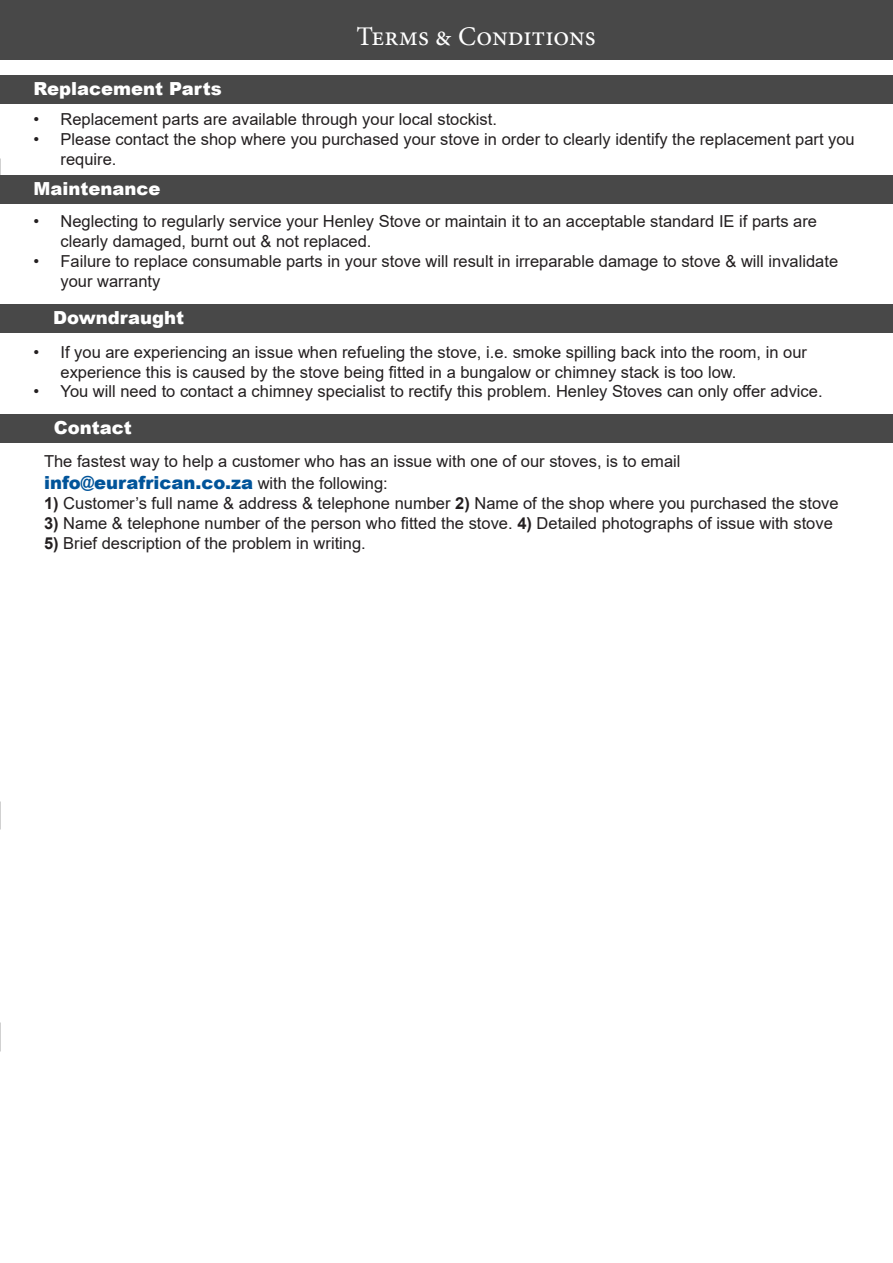
<style>
.page{position:relative;width:893px;height:1263px;background:#fff}
.page>*{position:absolute;margin:0;border:0;box-sizing:border-box;transform-origin:0 0}
.t1{font:27px "Minion Pro";color:#fff}
.t2{font:900 18px "Arial";color:#fff}
.t3{font:900 18px "Arial";color:#01549a}
.t4{font:16.5px/19.8px "Arial";color:#231f20}
.s1{font-weight:400;font-size:16.5px;color:#231f20}
.s2{font-weight:700}
</style>
<div class="page">
<div style="left:0;top:0;width:893px;height:60px;background:#484848"></div>
<div style="left:1px;top:75px;width:892px;height:29px;background:#484848"></div>
<div style="left:0;top:175px;width:893px;height:29px;background:#484848"></div>
<div style="left:0;top:304px;width:893px;height:28px;background:#484848"></div>
<div style="left:1px;top:414px;width:892px;height:28px;background:#484848"></div>
<p class="t1" style="left:356px;top:19px;width:241px">Terms &amp; Conditions</p>
<p class="t2" style="left:34px;top:76px;width:190px">Replacement Parts</p>
<p class="t4" style="left:34px;top:109px;width:465px">• Replacement parts are available through your local stockist.</p>
<p class="t4" style="left:61px;top:129px;width:796px;text-indent:-27px">• Please contact the shop where you purchased your stove in order to clearly identify the replacement part you require.</p>
<p class="t2" style="left:34px;top:176px;width:129px">Maintenance</p>
<p class="t4" style="left:61px;top:211px;width:758px;text-indent:-27px">• Neglecting to regularly service your Henley Stove or maintain it to an acceptable standard IE if parts are clearly damaged, burnt out &amp; not replaced.</p>
<p class="t4" style="left:61px;top:251px;width:779px;text-indent:-27px">• Failure to replace consumable parts in your stove will result in irreparable damage to stove &amp; will invalidate your warranty</p>
<p class="t2" style="left:53px;top:304px;width:132px">Downdraught</p>
<p class="t4" style="left:61px;top:342px;width:748px;text-indent:-27px">• If you are experiencing an issue when refueling the stove, i.e. smoke spilling back into the room, in our experience this is caused by the stove being fitted in a bungalow or chimney stack is too low.</p>
<p class="t4" style="left:34px;top:381px;width:791px">• You will need to contact a chimney specialist to rectify this problem. Henley Stoves can only offer advice.</p>
<p class="t2" style="left:54px;top:414px;width:80px">Contact</p>
<p class="t4" style="left:44px;top:452px;width:638px">The fastest way to help a customer who has an issue with one of our stoves, is to email</p>
<p class="t3" style="left:44px;top:470px;width:345px">info@eurafrican.co.za <span class="s1">with the following:</span></p>
<p class="t4" style="left:44px;top:493px;width:796px"><span class="s2">1)</span> Customer’s full name &amp; address &amp; telephone number <span class="s2">2)</span> Name of the shop where you purchased the stove</p>
<p class="t4" style="left:44px;top:513px;width:790px"><span class="s2">3)</span> Name &amp; telephone number of the person who fitted the stove. <span class="s2">4)</span> Detailed photographs of issue with stove</p>
<p class="t4" style="left:44px;top:533px;width:323px"><span class="s2">5)</span> Brief description of the problem in writing.</p>
</div>
